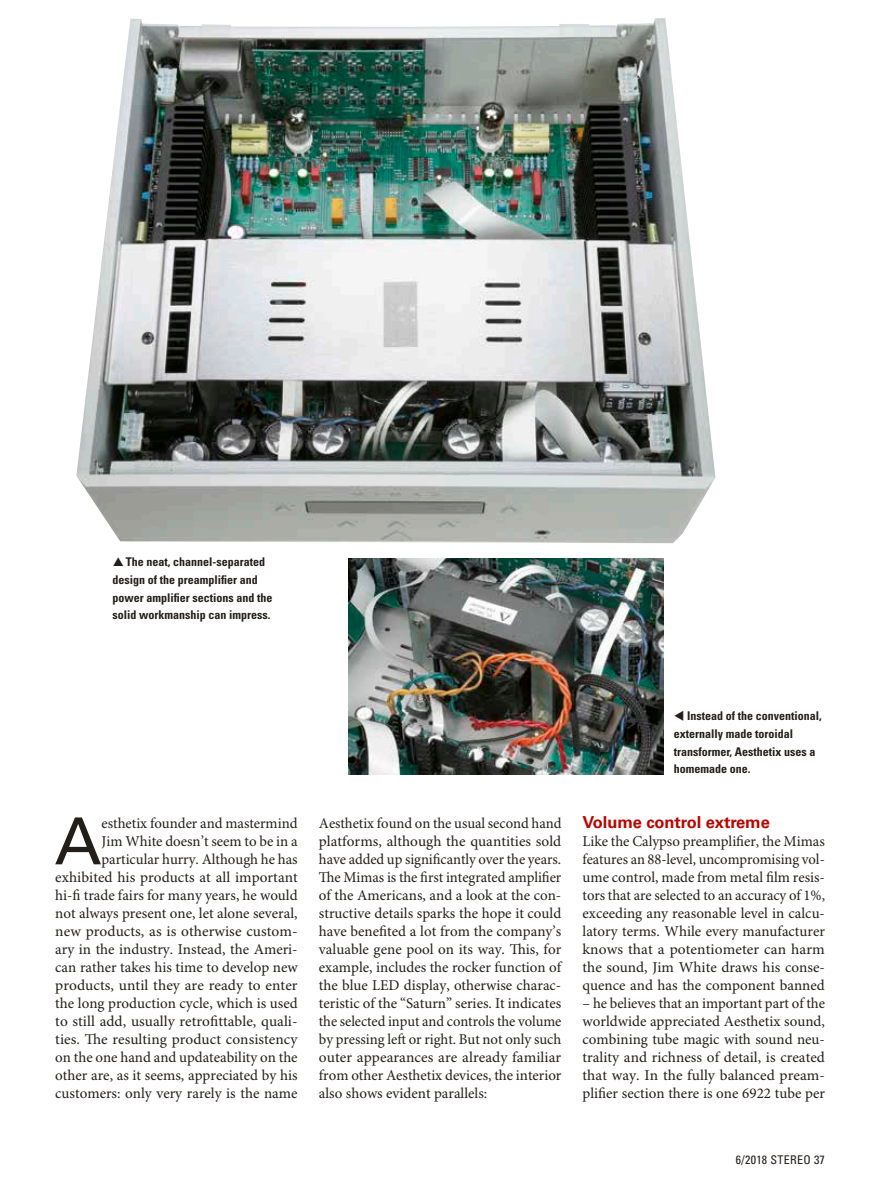
<style>
.page{position:relative;width:893px;height:1191px;background:#fff}
.page>*{position:absolute;margin:0;border:0;box-sizing:border-box;transform-origin:0 0}
.t1{font:64.8px "Univers LT Std";color:#221f1b}
.t2{font:700 16.5px "Univers LT Std";letter-spacing:-.005em;color:#b60800}
.t3{font:15px/18px "Minion Pro";color:#221f1b;text-align:justify}
.t4{font:700 condensed 12px/17.7px "Univers LT Std";color:#221f1b}
.t5{font:condensed 12px "Univers LT Std";letter-spacing:.025em;color:#221f1b}
</style>
<div class="page">
<img style="left:76px;top:18px;width:640px;height:525px">
<img style="left:348px;top:558px;width:315px;height:216px">
<p class="t4" style="left:112px;top:553px;width:161px;text-indent:13px">The neat, channel-separated design of the preamplifier and power amplifier sections and the solid workmanship can impress.</p>
<h1 class="t1" style="left:55px;top:803px;width:48px">A</h1>
<p class="t3" style="left:55px;top:815px;width:244px;text-align:right">esthetix founder and mastermind<br>Jim White doesn’t seem to be in a particular hurry. Although he has exhibited his products at all important hi-fi trade fairs for many years, he would not always present one, let alone several, new products, as is otherwise custom&shy;ary in the industry. Instead, the Ameri&shy;can rather takes his time to develop new products, until they are ready to enter the long production cycle, which is used to still add, usually retrofittable, quali&shy;ties. The resulting product consistency on the one hand and updateability on the other are, as it seems, appreciated by his customers: only very rarely is the name</p>
<p class="t4" style="left:674px;top:707px;width:150px">▼ Instead of the conventional, externally made toroidal transformer, Aesthetix uses a homemade one.</p>
<p class="t3" style="left:319px;top:815px;width:244px">Aesthetix found on the usual second hand platforms, although the quantities sold have added up significantly over the years.<br>The Mimas is the first integrated amplifier of the Americans, and a look at the con&shy;structive details sparks the hope it could have benefited a lot from the company’s valuable gene pool on its way. This, for example, includes the rocker function of the blue LED display, otherwise charac&shy;teristic of the “Saturn” series. It indicates the selected input and controls the volume by pressing left or right. But not only such outer appearances are already familiar from other Aesthetix devices, the interior also shows evident parallels:</p>
<p class="t2" style="left:583px;top:813px;width:189px">Volume control extreme</p>
<p class="t3" style="left:583px;top:833px;width:244px">Like the Calypso preamplifier, the Mimas features an 88-level, uncompromising vol&shy;ume control, made from metal film resis&shy;tors that are selected to an accuracy of 1%, exceeding any reasonable level in calcu&shy;latory terms. While every manufacturer knows that a potentiometer can harm the sound, Jim White draws his conse&shy;quence and has the component banned</p>
<p class="t3" style="left:583px;top:995px;width:244px">– he believes that an important part of the worldwide appreciated Aesthetix sound, combining tube magic with sound neu&shy;trality and richness of detail, is created that way. In the fully balanced pream&shy;plifier section there is one 6922 tube per</p>
<p class="t5" style="left:736px;top:1151px;width:91px">6/2018 STEREO 37</p>
</div>
